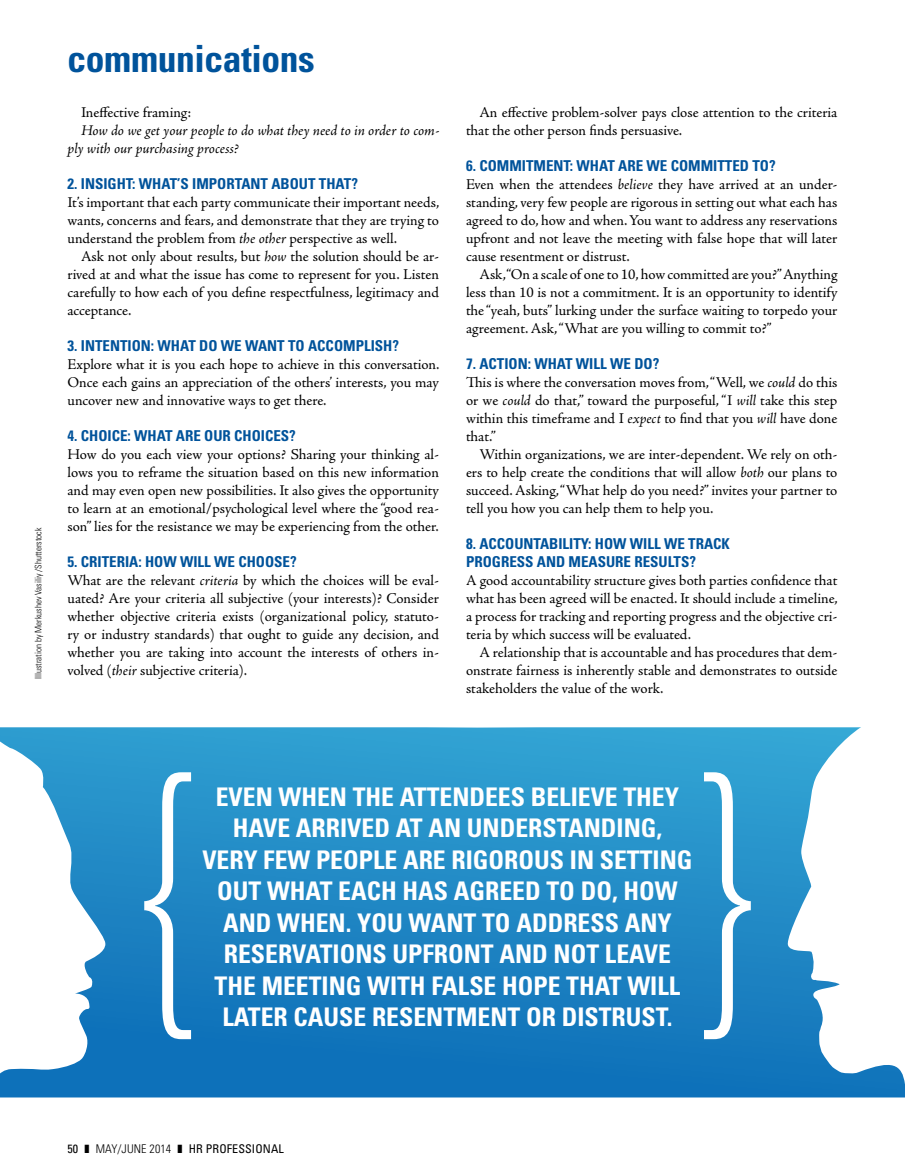
<style>
.page{position:relative;width:905px;height:1175px;background:#fff}
.page>*{position:absolute;margin:0;border:0;box-sizing:border-box;transform-origin:0 0}
.Section{font:700 condensed 37.5px "Univers LT Std";letter-spacing:-.01em;color:#00539b}
.Pull_Quote{font:700 condensed 25.65px/31.5px "Univers LT Std";color:#fff;text-align:center}
.Body_text_-_no_inden{font:15px/18px "Adobe Jenson Pro";letter-spacing:-.005em;color:#000;text-align:justify}
.Body_text{font:15px/18px "Adobe Jenson Pro";letter-spacing:-.005em;color:#000;text-align:justify}
.Sub-subhead{font:700 condensed 15px/18px "Univers LT Std";color:#00539b}
.Body_text-2{font:italic 15px/18px "Adobe Jenson Pro";letter-spacing:-.005em;color:#000}
.t1{font:condensed 12px "Univers LT Std";letter-spacing:.01em;color:#000}
.Photo_Credit{font:300 condensed 9px "Univers LT Std";color:#000}
.s1{font-style:italic}
.s2{font-weight:300}
</style>
<div class="page">
<svg style="left:0;top:727px;width:904px;height:370px;background:#1f87c4"></svg>
<svg style="left:0;top:732px;width:106px;height:366px"></svg>
<svg style="left:786px;top:727px;width:118px;height:357px"></svg>
<svg style="left:144px;top:772px;width:47px;height:267px"></svg>
<svg style="left:704px;top:772px;width:46px;height:267px"></svg>
<p class="Photo_Credit" style="left:33px;top:679px;width:153px;rotate:-90deg">Illustration by Merkushev Vasiliy /Shutterstock</p>
<p class="Section" style="left:68px;top:36px;width:249px">communications</p>
<p class="Body_text" style="left:81px;top:104px;width:112px">Ineffective framing:</p>
<p class="Body_text-2" style="left:68px;top:122px;width:373px;text-indent:14px">How do we get your people to do what they need to in order to com&shy;ply with our purchasing process?</p>
<p class="Sub-subhead" style="left:68px;top:175px;width:292px">2. INSIGHT: WHAT’S IMPORTANT ABOUT THAT?</p>
<p class="Body_text_-_no_inden" style="left:68px;top:194px;width:373px">It’s important that each party communicate their important needs, wants, concerns and fears, and demonstrate that they are trying to understand the problem from <span class="s1">the other</span> perspective as well.</p>
<p class="Body_text" style="left:68px;top:248px;width:373px;text-indent:14px">Ask not only about results, but <span class="s1">how</span> the solution should be ar&shy;rived at and what the issue has come to represent for you. Listen carefully to how each of you define respectfulness, legitimacy and acceptance.</p>
<p class="Sub-subhead" style="left:68px;top:337px;width:333px">3. INTENTION: WHAT DO WE WANT TO ACCOMPLISH?</p>
<p class="Body_text_-_no_inden" style="left:68px;top:356px;width:373px">Explore what it is you each hope to achieve in this conversation.<br>Once each gains an appreciation of the others’ interests, you may uncover new and innovative ways to get there.</p>
<p class="Sub-subhead" style="left:68px;top:427px;width:230px">4. CHOICE: WHAT ARE OUR CHOICES?</p>
<p class="Body_text_-_no_inden" style="left:68px;top:446px;width:373px">How do you each view your options? Sharing your thinking al&shy;lows you to reframe the situation based on this new information and may even open new possibilities. It also gives the opportunity to learn at an emotional/psychological level where the “good rea&shy;son” lies for the resistance we may be experiencing from the other.</p>
<p class="Sub-subhead" style="left:68px;top:553px;width:231px">5. CRITERIA: HOW WILL WE CHOOSE?</p>
<p class="Body_text_-_no_inden" style="left:68px;top:572px;width:373px">What are the relevant <span class="s1">criteria</span> by which the choices will be eval&shy;uated? Are your criteria all subjective (your interests)? Consider whether objective criteria exists (organizational policy, statuto&shy;ry or industry standards) that ought to guide any decision, and whether you are taking into account the interests of others in&shy;volved (<span class="s1">their</span> subjective criteria).</p>
<p class="Body_text" style="left:466px;top:104px;width:373px;text-indent:14px">An effective problem-solver pays close attention to the criteria that the other person finds persuasive.</p>
<p class="Sub-subhead" style="left:466px;top:157px;width:311px">6. COMMITMENT: WHAT ARE WE COMMITTED TO?</p>
<p class="Body_text_-_no_inden" style="left:466px;top:176px;width:373px">Even when the attendees <span class="s1">believe</span> they have arrived at an under&shy;standing, very few people are rigorous in setting out what each has agreed to do, how and when. You want to address any reservations upfront and not leave the meeting with false hope that will later cause resentment or distrust.</p>
<p class="Body_text" style="left:466px;top:266px;width:373px;text-indent:14px">Ask, “On a scale of one to 10, how committed are you?” Anything less than 10 is not a commitment. It is an opportunity to identify the “yeah, buts” lurking under the surface waiting to torpedo your agreement. Ask, “What are you willing to commit to?”</p>
<p class="Sub-subhead" style="left:466px;top:355px;width:195px">7. ACTION: WHAT WILL WE DO?</p>
<p class="Body_text_-_no_inden" style="left:466px;top:374px;width:373px">This is where the conversation moves from, “Well, we <span class="s1">could</span> do this or we <span class="s1">could</span> do that,” toward the purposeful, “I <span class="s1">will</span> take this step within this timeframe and I <span class="s1">expect</span> to find that you <span class="s1">will</span> have done that.”</p>
<p class="Body_text" style="left:466px;top:446px;width:373px;text-indent:14px">Within organizations, we are inter-dependent. We rely on oth&shy;ers to help create the conditions that will allow <span class="s1">both</span> our plans to succeed. Asking, “What help do you need?” invites your partner to tell you how you can help them to help you.</p>
<p class="Sub-subhead" style="left:466px;top:535px;width:265px">8. ACCOUNTABILITY: HOW WILL WE TRACK<br>PROGRESS AND MEASURE RESULTS?</p>
<p class="Body_text_-_no_inden" style="left:466px;top:572px;width:373px">A good accountability structure gives both parties confidence that what has been agreed will be enacted. It should include a timeline, a process for tracking and reporting progress and the objective cri&shy;teria by which success will be evaluated.</p>
<p class="Body_text" style="left:466px;top:644px;width:373px;text-indent:14px">A relationship that is accountable and has procedures that dem&shy;onstrate fairness is inherently stable and demonstrates to outside stakeholders the value of the work.</p>
<p class="Pull_Quote" style="left:202px;top:781px;width:491px">EVEN WHEN THE ATTENDEES BELIEVE THEY HAVE ARRIVED AT AN UNDERSTANDING, VERY FEW PEOPLE ARE RIGOROUS IN SETTING OUT WHAT EACH HAS AGREED TO DO, HOW AND WHEN. YOU WANT TO ADDRESS ANY RESERVATIONS UPFRONT AND NOT LEAVE THE MEETING WITH FALSE HOPE THAT WILL LATER CAUSE RESENTMENT OR DISTRUST.</p>
<p class="t1" style="left:68px;top:1140px;width:218px">50 ❚ <span class="s2">MAY/JUNE 2014</span> ❚ HR PROFESSIONAL</p>
</div>
